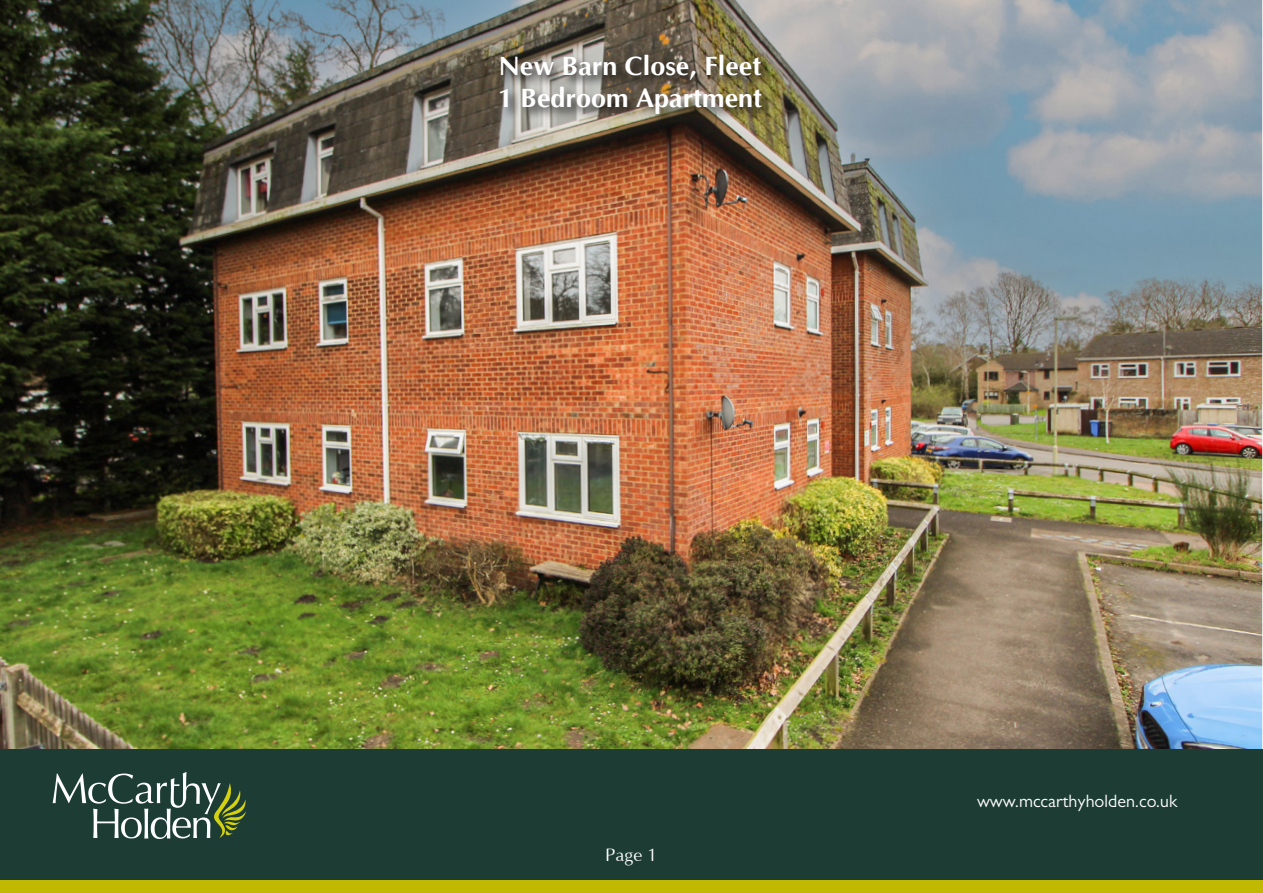
<style>
.page{position:relative;width:1263px;height:893px;background:#fff}
.page>*{position:absolute;margin:0;border:0;box-sizing:border-box;transform-origin:0 0}
.t1{font:700 27px "Optima";color:#fff}
.t2{font:18px "Gill Sans";color:#fff}
.t3{font:18px "Optima";color:#fff}
</style>
<div class="page">
<img style="left:0;top:0;width:1262px;height:750px">
<div style="left:0;top:750px;width:1263px;height:131px;background:#1c3c34"></div>
<div style="left:0;top:881px;width:1263px;height:12px;background:#c1b900"></div>
<svg style="left:53px;top:772px;width:193px;height:67px"></svg>
<div style="left:498px;top:52px;width:276px;height:75px;background:#000;opacity:.75"></div>
<p class="t1" style="left:499px;top:51px;width:264px">New Barn Close, Fleet</p>
<p class="t1" style="left:498px;top:83px;width:266px">1 Bedroom Apartment</p>
<p class="t3" style="left:605px;top:845px;width:54px">Page 1</p>
<p class="t2" style="left:977px;top:790px;width:202px">www.mccarthyholden.co.uk</p>
</div>
